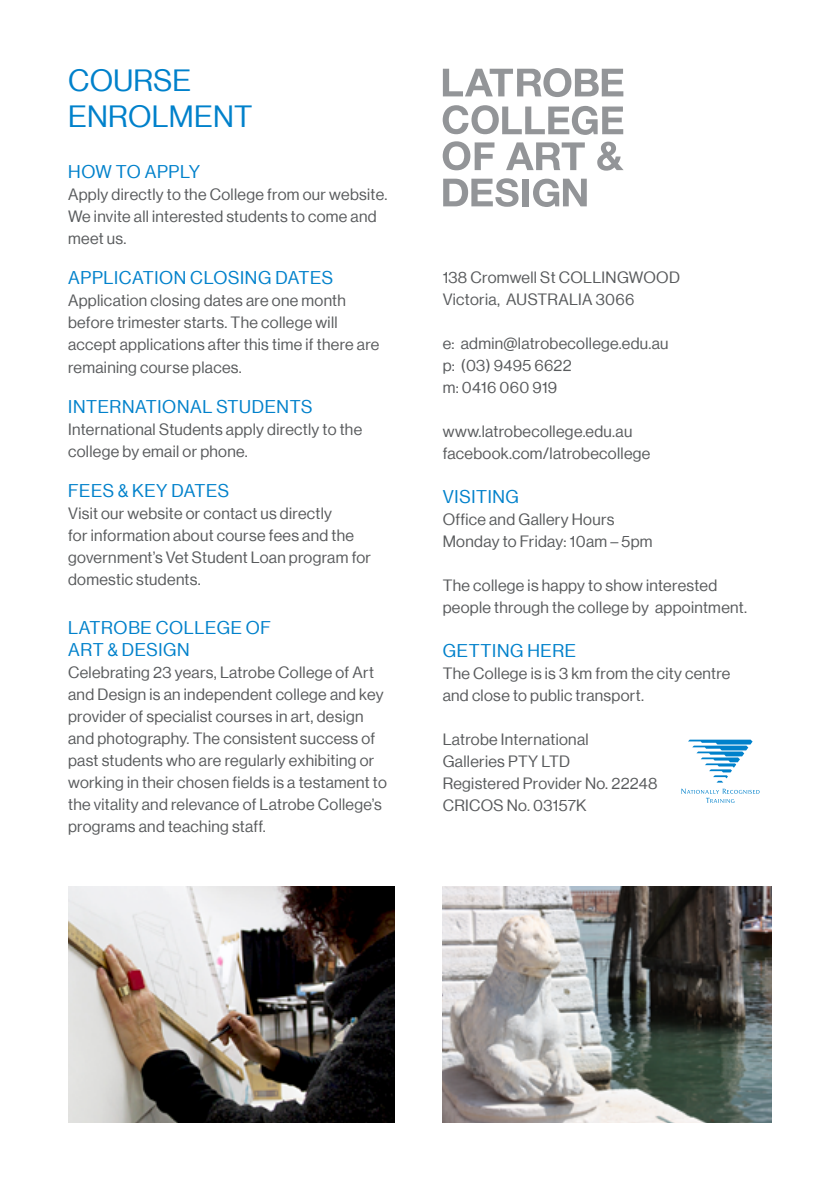
<style>
.page{position:relative;width:840px;height:1191px;background:#fff}
.page>*{position:absolute;margin:0;border:0;box-sizing:border-box;transform-origin:0 0}
.t1{font:30px/36px "N Haas Grotesk DS Pro 55 Rg";letter-spacing:.01em;color:#0081cb}
.t2{font:18px/22px "N Haas Grotesk DS Pro 55 Rg";letter-spacing:.035em;color:#0081cb}
.t3{font:16px/22px "N Haas Grotesk DS Pro 55 Rg";letter-spacing:.02em;color:#585a5c}
</style>
<div class="page">
<img style="left:442px;top:886px;width:329px;height:236px">
<img style="left:68px;top:886px;width:326px;height:236px">
<svg style="left:688px;top:739px;width:64px;height:43px"></svg>
<svg style="left:681px;top:788px;width:78px;height:15px"></svg>
<svg style="left:597px;top:142px;width:26px;height:29px"></svg>
<svg style="left:442px;top:68px;width:181px;height:29px"></svg>
<svg style="left:442px;top:105px;width:181px;height:30px"></svg>
<svg style="left:442px;top:141px;width:52px;height:29px"></svg>
<svg style="left:506px;top:142px;width:78px;height:28px"></svg>
<svg style="left:533px;top:179px;width:53px;height:28px"></svg>
<svg style="left:443px;top:178px;width:75px;height:29px"></svg>
<div style="left:522px;top:179px;width:6px;height:27px;background:#939598"></div>
<h1 class="t1" style="left:68px;top:63px;width:186px">COURSE<br>ENROLMENT</h1>
<p class="t2" style="left:68px;top:161px;width:133px">HOW TO APPLY</p>
<p class="t3" style="left:68px;top:184px;width:320px">Apply directly to the College from our website.<br>We invite all interested students to come and meet us.</p>
<p class="t2" style="left:68px;top:267px;width:266px">APPLICATION CLOSING DATES</p>
<p class="t3" style="left:68px;top:290px;width:312px">Application closing dates are one month before trimester starts. The college will accept applications after this time if there are remaining course places.</p>
<p class="t2" style="left:68px;top:395px;width:245px">INTERNATIONAL STUDENTS</p>
<p class="t3" style="left:68px;top:418px;width:295px">International Students apply directly to the college by email or phone.</p>
<p class="t2" style="left:68px;top:479px;width:162px">FEES &amp; KEY DATES</p>
<p class="t3" style="left:68px;top:502px;width:304px">Visit our website or contact us directly<br>for information about course fees and the government’s Vet Student Loan program for domestic students.</p>
<p class="t2" style="left:68px;top:616px;width:204px">LATROBE COLLEGE OF<br>ART &amp; DESIGN</p>
<p class="t3" style="left:68px;top:661px;width:320px">Celebrating 23 years, Latrobe College of Art and Design is an independent college and key provider of specialist courses in art, design and photography. The consistent success of past students who are regularly exhibiting or working in their chosen fields is a testament to the vitality and relevance of Latrobe College’s programs and teaching staff.</p>
<p class="t3" style="left:442px;top:267px;width:239px">138 Cromwell St COLLINGWOOD<br>Victoria, AUSTRALIA 3066</p>
<p class="t3" style="left:442px;top:333px;width:227px">e: admin@latrobecollege.edu.au p: (03) 9495 6622<br>m: 0416 060 919</p>
<p class="t3" style="left:442px;top:421px;width:209px">www.latrobecollege.edu.au facebook.com/latrobecollege</p>
<p class="t2" style="left:442px;top:486px;width:78px">VISITING</p>
<p class="t3" style="left:442px;top:509px;width:211px">Office and Gallery Hours<br>Monday to Friday: 10am – 5pm</p>
<p class="t3" style="left:442px;top:575px;width:306px">The college is happy to show interested people through the college by appointment.</p>
<p class="t2" style="left:442px;top:640px;width:135px">GETTING HERE</p>
<p class="t3" style="left:442px;top:663px;width:289px">The College is is 3 km from the city centre and close to public transport.</p>
<p class="t3" style="left:442px;top:729px;width:216px">Latrobe International<br>Galleries PTY LTD<br>Registered Provider No. 22248<br>CRICOS No. 03157K</p>
</div>
